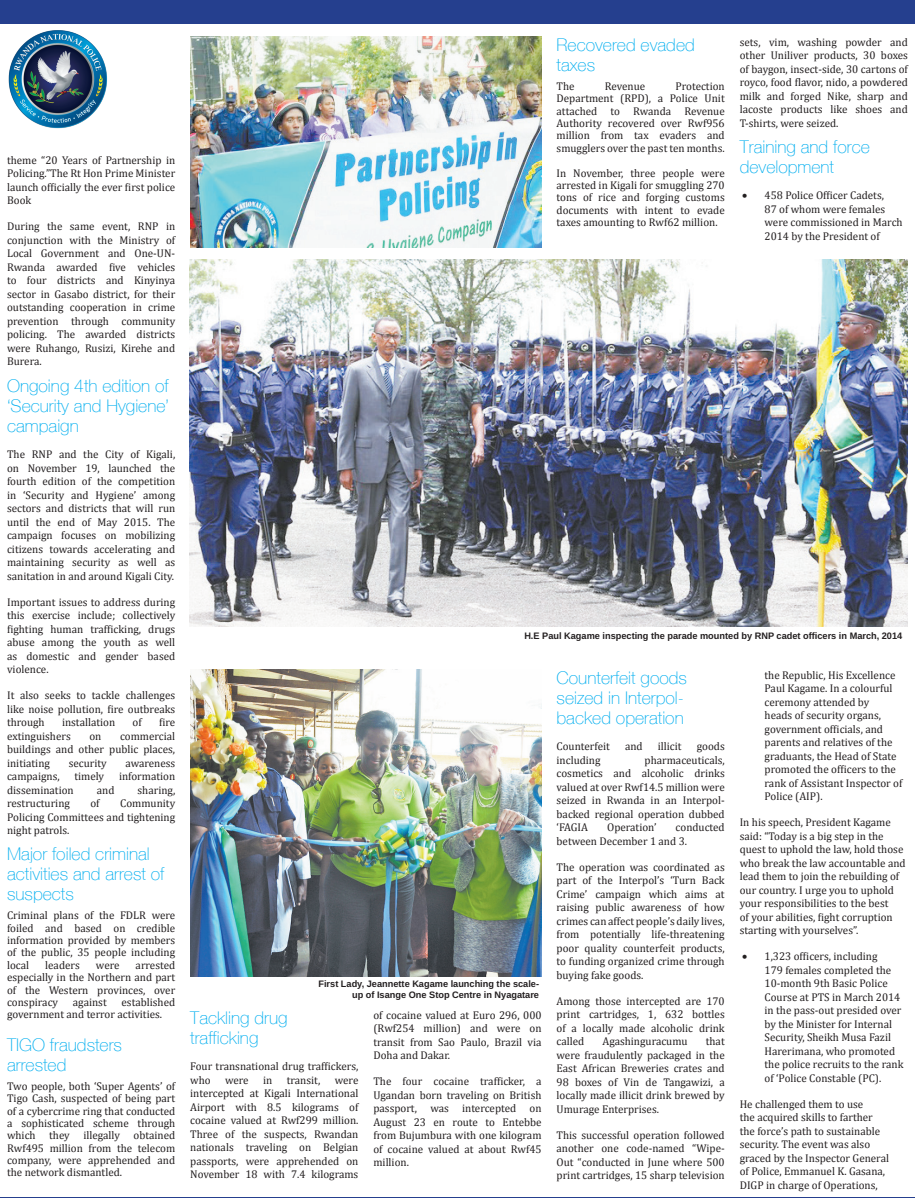
<style>
.page{position:relative;width:915px;height:1198px;background:#fff}
.page>*{position:absolute;margin:0;border:0;box-sizing:border-box;transform-origin:0 0}
.t1{font:100 17.5px/20px "Helve Nue";color:#00aeef}
.t2{font:11.25px/13.5px "Cambria";color:#231f20;text-align:justify}
.t3{font:700 9.38px/11.2px "Liberation Sans";color:#231f20;text-align:right}
</style>
<div class="page">
<div style="left:0;top:0;width:914px;height:24px;background:#253f8e"></div>
<hr style="left:0;top:1197px;width:914px;height:1px;background:#253f8e">
<img style="left:8px;top:30px;width:99px;height:99px">
<img style="left:190px;top:37px;width:351px;height:210px">
<img style="left:190px;top:260px;width:717px;height:367px">
<img style="left:190px;top:670px;width:351px;height:306px">
<p class="t2" style="left:7px;top:153px;width:170px">theme “20 Years of Partnership in Policing.”The Rt Hon Prime Minister launch officially the ever first police Book</p>
<p class="t2" style="left:7px;top:220px;width:170px">During the same event, RNP in conjunction with the Ministry of Local Government and One-UN-Rwanda awarded five vehicles to four districts and Kinyinya sector in Gasabo district, for their outstanding cooperation in crime prevention through community policing. The awarded districts were Ruhango, Rusizi, Kirehe and Burera.</p>
<h1 class="t1" style="left:7px;top:375px;width:163px;text-align:justify">Ongoing 4th edition of ‘Security and Hygiene’ campaign</h1>
<p class="t2" style="left:7px;top:447px;width:170px">The RNP and the City of Kigali, on November 19, launched the fourth edition of the competition in ‘Security and Hygiene’ among sectors and districts that will run until the end of May 2015. The campaign focuses on mobilizing citizens towards accelerating and maintaining security as well as sanitation in and around Kigali City.</p>
<p class="t2" style="left:7px;top:595px;width:170px">Important issues to address during this exercise include; collectively fighting human trafficking, drugs abuse among the youth as well as domestic and gender based violence.</p>
<p class="t2" style="left:7px;top:688px;width:170px">It also seeks to tackle challenges like noise pollution, fire outbreaks through</p>
<p class="t2" style="left:62px;top:715px;width:55px">installation</p>
<p class="t2" style="left:132px;top:715px;width:11px">of</p>
<p class="t2" style="left:159px;top:715px;width:18px">fire</p>
<p class="t2" style="left:7px;top:729px;width:65px">extinguishers</p>
<p class="t2" style="left:89px;top:729px;width:14px">on</p>
<p class="t2" style="left:7px;top:729px;width:170px;text-indent:113px">commercial buildings and other public places, initiating</p>
<p class="t2" style="left:69px;top:756px;width:39px">security</p>
<p class="t2" style="left:125px;top:756px;width:51px">awareness</p>
<p class="t2" style="left:7px;top:769px;width:54px">campaigns,</p>
<p class="t2" style="left:74px;top:769px;width:31px">timely</p>
<p class="t2" style="left:119px;top:769px;width:58px">information</p>
<p class="t2" style="left:7px;top:783px;width:68px">dissemination</p>
<p class="t2" style="left:97px;top:783px;width:19px">and</p>
<p class="t2" style="left:137px;top:783px;width:39px">sharing,</p>
<p class="t2" style="left:7px;top:796px;width:64px">restructuring</p>
<p class="t2" style="left:90px;top:796px;width:11px">of</p>
<p class="t2" style="left:7px;top:796px;width:170px;text-indent:113px">Community Policing Committees and tightening night patrols.</p>
<h1 class="t1" style="left:7px;top:843px;width:159px">Major foiled criminal activities and arrest of suspects</h1>
<p class="t2" style="left:7px;top:909px;width:170px;line-height:12.4px">Criminal plans of the FDLR were foiled and based on credible information provided by members of the public, 35 people including local</p>
<p class="t2" style="left:7px;top:959px;width:170px;line-height:12.4px;text-indent:128px">arrested especially in the Northern and part of the Western provinces, over conspiracy</p>
<p class="t2" style="left:45px;top:958px;width:36px">leaders</p>
<p class="t2" style="left:96px;top:958px;width:25px">were</p>
<p class="t2" style="left:7px;top:996px;width:170px;line-height:12.4px;text-indent:114px">established government and terror activities.</p>
<h1 class="t1" style="left:7px;top:1034px;width:116px">TIGO fraudsters arrested</h1>
<p class="t2" style="left:7px;top:1079px;width:170px;line-height:12.4px">Two people, both ‘Super Agents’ of Tigo Cash, suspected of being part of a cybercrime ring that conducted a sophisticated scheme through which they illegally obtained Rwf495 million from the telecom company, were apprehended and the network dismantled.</p>
<p class="t2" style="left:73px;top:995px;width:35px">against</p>
<h1 class="t1" style="left:556px;top:34px;width:140px">Recovered evaded taxes</h1>
<p class="t2" style="left:556px;top:79px;width:20px">The</p>
<p class="t2" style="left:604px;top:79px;width:42px">Revenue</p>
<p class="t2" style="left:556px;top:80px;width:170px;line-height:12.4px;text-indent:119px">Protection Department (RPD), a Police Unit attached to Rwanda Revenue Authority recovered over Rwf956 million from tax evaders and smugglers over the past ten months.</p>
<p class="t2" style="left:556px;top:167px;width:170px;line-height:12.4px">In November, three people were arrested in Kigali for smuggling 270 tons of rice and forging customs documents with intent to evade taxes amounting to Rwf62 million.</p>
<p class="t2" style="left:739px;top:35px;width:170px">sets, vim, washing powder and other Uniliver products, 30 boxes of baygon, insect-side, 30 cartons of royco, food flavor, nido, a powdered milk and forged Nike, sharp and lacoste products like shoes and T-shirts, were seized.</p>
<h1 class="t1" style="left:739px;top:136px;width:132px">Training and force development</h1>
<p class="t2" style="left:764px;top:189px;width:139px;text-align:left;text-indent:-22px">• 458 Police Officer Cadets,<br>87 of whom were females were commissioned in March<br>2014 by the President of</p>
<p class="t3" style="left:524px;top:630px;width:379px">H.E Paul Kagame inspecting the parade mounted by RNP cadet officers in March, 2014</p>
<p class="t3" style="left:318px;top:978px;width:222px">First Lady, Jeannette Kagame launching the scale&shy;up of Isange One Stop Centre in Nyagatare</p>
<h1 class="t1" style="left:190px;top:1007px;width:99px">Tackling drug trafficking</h1>
<p class="t2" style="left:190px;top:1059px;width:170px">Four transnational drug traffickers, who</p>
<p class="t2" style="left:225px;top:1073px;width:25px">were</p>
<p class="t2" style="left:263px;top:1073px;width:11px">in</p>
<p class="t2" style="left:287px;top:1073px;width:35px">transit,</p>
<p class="t2" style="left:190px;top:1073px;width:170px;text-indent:144px">were intercepted at Kigali International Airport with 8.5 kilograms of cocaine valued at Rwf299 million.<br>Three of the suspects, Rwandan nationals traveling on Belgian passports, were apprehended on November 18 with 7.4 kilograms</p>
<p class="t2" style="left:373px;top:1008px;width:170px">of cocaine valued at Euro 296, 000 (Rwf254 million) and were on transit from Sao Paulo, Brazil via Doha and Dakar.</p>
<p class="t2" style="left:373px;top:1074px;width:170px">The four cocaine trafficker, a Ugandan born traveling on British passport, was intercepted on August 23 en route to Entebbe from Bujumbura with one kilogram of cocaine valued at about Rwf45 million.</p>
<h1 class="t1" style="left:556px;top:667px;width:132px">Counterfeit goods seized in Interpol&shy;backed operation</h1>
<p class="t2" style="left:556px;top:739px;width:55px">Counterfeit</p>
<p class="t2" style="left:624px;top:739px;width:19px">and</p>
<p class="t2" style="left:657px;top:739px;width:25px">illicit</p>
<p class="t2" style="left:696px;top:739px;width:30px">goods</p>
<p class="t2" style="left:556px;top:753px;width:45px">including</p>
<p class="t2" style="left:556px;top:753px;width:170px;text-indent:88px">pharmaceuticals, cosmetics and alcoholic drinks valued at over Rwf14.5 million were seized in Rwanda in an Interpol&shy;backed regional operation dubbed ‘FAGIA</p>
<p class="t2" style="left:556px;top:820px;width:169px;text-indent:119px">conducted between December 1 and 3.</p>
<p class="t2" style="left:556px;top:860px;width:170px">The operation was coordinated as part of the Interpol’s ‘Turn Back Crime’ campaign which aims at raising public awareness of how crimes can affect people’s daily lives, from potentially life-threatening poor quality counterfeit products, to funding organized crime through buying fake goods.</p>
<p class="t2" style="left:556px;top:994px;width:170px">Among those intercepted are 170 print cartridges, 1, 632 bottles of a locally made alcoholic drink called</p>
<p class="t2" style="left:607px;top:820px;width:51px">Operation’</p>
<p class="t2" style="left:556px;top:1034px;width:170px;text-indent:149px">that were fraudulently packaged in the East African Breweries crates and 98 boxes of Vin de Tangawizi, a locally made illicit drink brewed by Umurage Enterprises.</p>
<p class="t2" style="left:556px;top:1128px;width:170px">This successful operation followed another one code-named “Wipe-Out “conducted in June where 500 print cartridges, 15 sharp television</p>
<p class="t2" style="left:602px;top:1034px;width:87px">Agashinguracumu</p>
<p class="t2" style="left:764px;top:668px;width:139px;text-align:left">the Republic, His Excellence<br>Paul Kagame. In a colourful ceremony attended by<br>heads of security organs, government officials, and parents and relatives of the graduants, the Head of State promoted the officers to the rank of Assistant Inspector of<br>Police (AIP).</p>
<p class="t2" style="left:739px;top:815px;width:167px;text-align:left">In his speech, President Kagame said: “Today is a big step in the quest to uphold the law, hold those who break the law accountable and lead them to join the rebuilding of our country. I urge you to uphold your responsibilities to the best<br>of your abilities, fight corruption starting with yourselves”.</p>
<p class="t2" style="left:764px;top:949px;width:140px;text-align:left;text-indent:-22px">• 1,323 officers, including<br>179 females completed the<br>10-month 9th Basic Police<br>Course at PTS in March 2014 in the pass-out presided over by the Minister for Internal<br>Security, Sheikh Musa Fazil<br>Harerimana, who promoted the police recruits to the rank of ‘Police Constable (PC).</p>
<p class="t2" style="left:739px;top:1097px;width:151px;text-align:left">He challenged them to use<br>the acquired skills to farther the force’s path to sustainable security. The event was also graced by the Inspector General of Police, Emmanuel K. Gasana,<br>DIGP in charge of Operations,</p>
</div>
